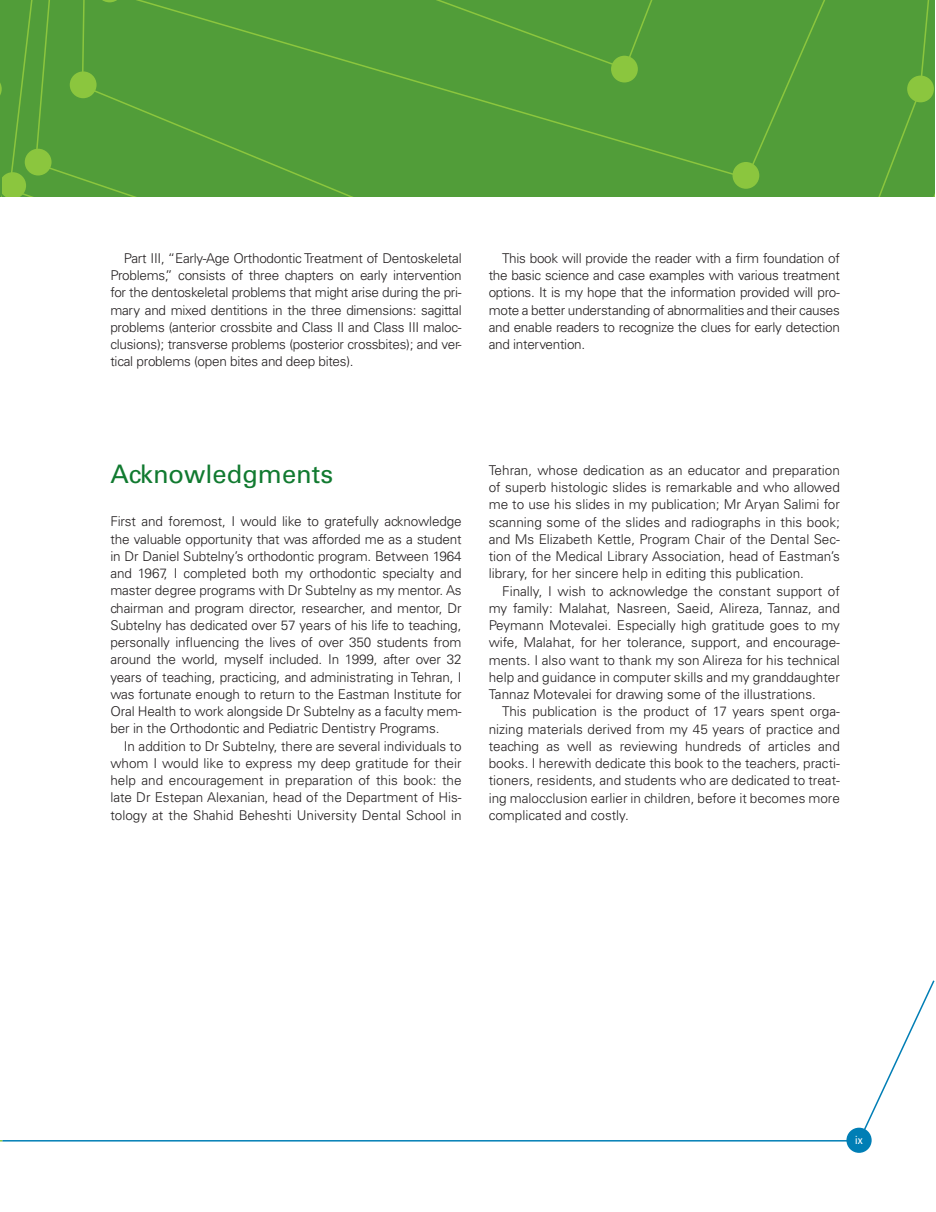
<style>
.page{position:relative;width:936px;height:1212px;background:#fff}
.page>*{position:absolute;margin:0;border:0;box-sizing:border-box;transform-origin:0 0}
.t1{font:25.5px "Univers LT Std";color:#117a30}
.t2{font:300 13.5px/17.2px "Univers LT Std";color:#231f20;text-align:justify}
.t3{font:condensed 11.25px "Univers LT Std";color:#fff}
</style>
<div class="page">
<div style="left:846px;top:1127px;width:25px;height:26px;background:#007eb5;border-radius:50%"></div>
<svg style="left:26px;top:980px;width:908px;height:162px"></svg>
<div style="left:34px;top:0;width:47px;height:196px;background:#519d39"></div>
<div style="left:81px;top:0;width:853px;height:196px;background:#519d39"></div>
<div style="left:611px;top:56px;width:26px;height:26px;background:#8bc63e;border-radius:50%"></div>
<svg style="left:96px;top:0;width:27px;height:2px"></svg>
<div style="left:70px;top:71px;width:26px;height:27px;background:#8bc63e;border-radius:50%"></div>
<div style="left:25px;top:149px;width:27px;height:26px;background:#8bc63e;border-radius:50%"></div>
<svg style="left:0;top:0;width:26px;height:1142px"></svg>
<div style="left:732px;top:162px;width:27px;height:27px;background:#8bc63e;border-radius:50%"></div>
<div style="left:906px;top:76px;width:27px;height:26px;background:#8bc63e;border-radius:50%"></div>
<p class="t2" style="left:110px;top:250px;width:353px;text-indent:14px">Part III, “Early-Age Orthodontic Treatment of Dentoskeletal Problems,” consists of three chapters on early intervention for the dentoskeletal problems that might arise during the pri&shy;mary and mixed dentitions in the three dimensions: sagittal problems (anterior crossbite and Class II and Class III maloc&shy;clusions); transverse problems (posterior crossbites); and ver&shy;tical problems (open bites and deep bites).</p>
<p class="t2" style="left:488px;top:250px;width:353px;text-indent:14px">This book will provide the reader with a firm foundation of the basic science and case examples with various treatment options. It is my hope that the information provided will pro&shy;mote a better understanding of abnormalities and their causes and enable readers to recognize the clues for early detection and intervention.</p>
<h1 class="t1" style="left:110px;top:464px;width:224px">Acknowledgments</h1>
<p class="t2" style="left:110px;top:514px;width:353px">First and foremost, I would like to gratefully acknowledge the valuable opportunity that was afforded me as a student in Dr Daniel Subtelny’s orthodontic program. Between 1964 and 1967, I completed both my orthodontic specialty and master degree programs with Dr Subtelny as my mentor. As chairman and program director, researcher, and mentor, Dr Subtelny has dedicated over 57 years of his life to teaching, personally influencing the lives of over 350 students from around the world, myself included. In 1999, after over 32 years of teaching, practicing, and administrating in Tehran, I was fortunate enough to return to the Eastman Institute for Oral Health to work alongside Dr Subtelny as a faculty mem&shy;ber in the Orthodontic and Pediatric Dentistry Programs.</p>
<p class="t2" style="left:110px;top:738px;width:352px;text-indent:14px">In addition to Dr Subtelny, there are several individuals to whom I would like to express my deep gratitude for their help and encouragement in preparation of this book: the late Dr Estepan Alexanian, head of the Department of His&shy;tology at the Shahid Beheshti University Dental School in</p>
<p class="t2" style="left:488px;top:462px;width:353px">Tehran, whose dedication as an educator and preparation of superb histologic slides is remarkable and who allowed me to use his slides in my publication; Mr Aryan Salimi for scanning some of the slides and radiographs in this book; and Ms Elizabeth Kettle, Program Chair of the Dental Sec&shy;tion of the Medical Library Association, head of Eastman’s library, for her sincere help in editing this publication.</p>
<p class="t2" style="left:488px;top:583px;width:353px;text-indent:14px">Finally, I wish to acknowledge the constant support of my family: Malahat, Nasreen, Saeid, Alireza, Tannaz, and Peymann Motevalei. Especially high gratitude goes to my wife, Malahat, for her tolerance, support, and encourage&shy;ments. I also want to thank my son Alireza for his technical help and guidance in computer skills and my granddaughter Tannaz Motevalei for drawing some of the illustrations.</p>
<p class="t2" style="left:488px;top:704px;width:353px;text-indent:14px">This publication is the product of 17 years spent orga&shy;nizing materials derived from my 45 years of practice and teaching as well as reviewing hundreds of articles and books. I herewith dedicate this book to the teachers, practi&shy;tioners, residents, and students who are dedicated to treat&shy;ing malocclusion earlier in children, before it becomes more complicated and costly.</p>
<p class="t3" style="left:855px;top:1133px;width:9px">ix</p>
</div>
